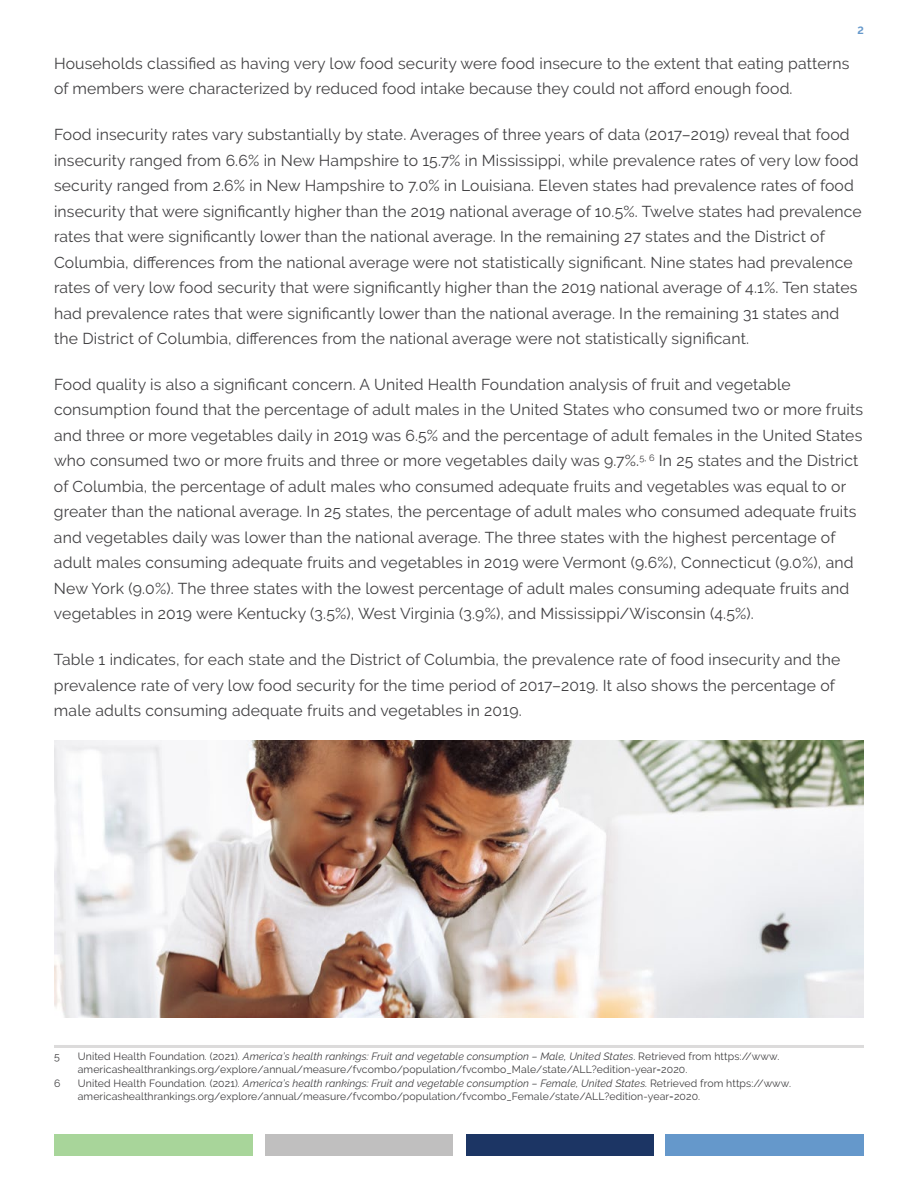
<style>
.page{position:relative;width:918px;height:1188px;background:#fff}
.page>*{position:absolute;margin:0;border:0;box-sizing:border-box;transform-origin:0 0}
.t1{font:15.75px/25.5px "Raleway";letter-spacing:.01em;color:#414042}
.t2{font:10.5px/13.5px "Raleway";letter-spacing:.01em;color:#414042}
.t3{font:700 10.5px "Raleway";color:#6598cb}
.s1{font-style:italic}
</style>
<div class="page">
<div style="left:665px;top:1134px;width:199px;height:22px;background:#6598cb"></div>
<div style="left:466px;top:1134px;width:187px;height:22px;background:#1c3564"></div>
<div style="left:265px;top:1134px;width:188px;height:22px;background:#c0bfbf"></div>
<div style="left:54px;top:1134px;width:199px;height:22px;background:#a8d59a"></div>
<hr style="left:54px;top:1045px;width:810px;height:3px;background:#dcdbdb">
<img style="left:54px;top:741px;width:810px;height:276px">
<p class="t3" style="left:858px;top:24px;width:8px">2</p>
<p class="t1" style="left:54px;top:50px;width:797px">Households classified as having very low food security were food insecure to the extent that eating patterns of members were characterized by reduced food intake because they could not afford enough food.</p>
<p class="t1" style="left:54px;top:122px;width:809px">Food insecurity rates vary substantially by state. Averages of three years of data (2017–2019) reveal that food insecurity ranged from 6.6% in New Hampshire to 15.7% in Mississippi, while prevalence rates of very low food security ranged from 2.6% in New Hampshire to 7.0% in Louisiana. Eleven states had prevalence rates of food insecurity that were significantly higher than the 2019 national average of 10.5%. Twelve states had prevalence rates that were significantly lower than the national average. In the remaining 27 states and the District of Columbia, differences from the national average were not statistically significant. Nine states had prevalence rates of very low food security that were significantly higher than the 2019 national average of 4.1%. Ten states had prevalence rates that were significantly lower than the national average. In the remaining 31 states and the District of Columbia, differences from the national average were not statistically significant.</p>
<p class="t1" style="left:54px;top:371px;width:811px">Food quality is also a significant concern. A United Health Foundation analysis of fruit and vegetable consumption found that the percentage of adult males in the United States who consumed two or more fruits and three or more vegetables daily in 2019 was 6.5% and the percentage of adult females in the United States who consumed two or more fruits and three or more vegetables daily was 9.7%.<sup>5,</sup> <sup>6</sup> In 25 states and the District of Columbia, the percentage of adult males who consumed adequate fruits and vegetables was equal to or greater than the national average. In 25 states, the percentage of adult males who consumed adequate fruits and vegetables daily was lower than the national average. The three states with the highest percentage of adult males consuming adequate fruits and vegetables in 2019 were Vermont (9.6%), Connecticut (9.0%), and New York (9.0%). The three states with the lowest percentage of adult males consuming adequate fruits and vegetables in 2019 were Kentucky (3.5%), West Virginia (3.9%), and Mississippi/Wisconsin (4.5%).</p>
<p class="t1" style="left:54px;top:647px;width:788px">Table 1 indicates, for each state and the District of Columbia, the prevalence rate of food insecurity and the prevalence rate of very low food security for the time period of 2017–2019. It also shows the percentage of male adults consuming adequate fruits and vegetables in 2019.</p>
<p class="t2" style="left:54px;top:1049px;width:7px">5</p>
<p class="t2" style="left:78px;top:1049px;width:703px">United Health Foundation. (2021). <span class="s1">America’s health rankings: Fruit and vegetable consumption – Male, United States</span>. Retrieved from https://www. americashealthrankings.org/explore/annual/measure/fvcombo/population/fvcombo_Male/state/ALL?edition-year=2020.</p>
<p class="t2" style="left:54px;top:1076px;width:8px">6</p>
<p class="t2" style="left:78px;top:1076px;width:715px">United Health Foundation. (2021). <span class="s1">America’s health rankings: Fruit and vegetable consumption – Female, United States.</span> Retrieved from https://www. americashealthrankings.org/explore/annual/measure/fvcombo/population/fvcombo_Female/state/ALL?edition-year=2020.</p>
</div>
